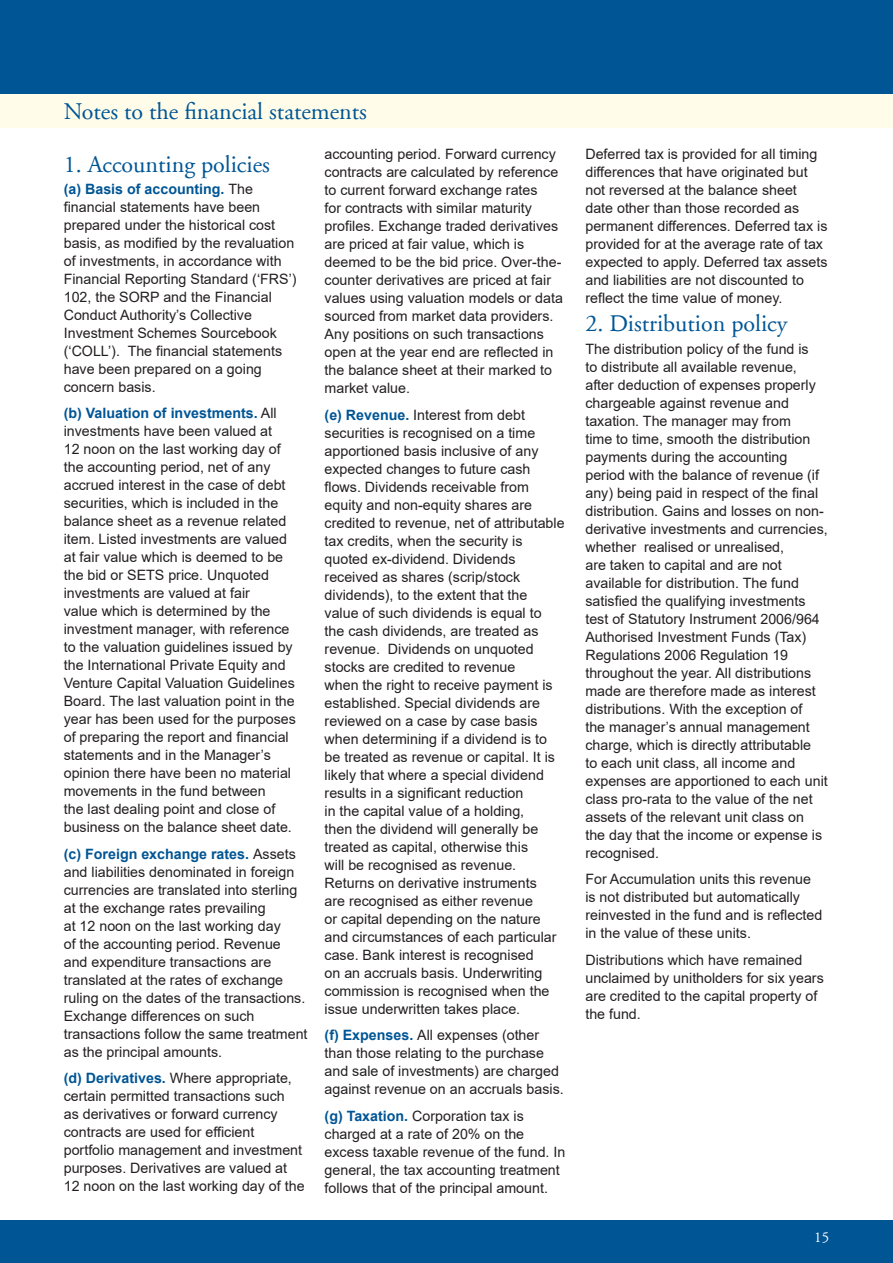
<style>
.page{position:relative;width:893px;height:1263px;background:#fff}
.page>*{position:absolute;margin:0;border:0;box-sizing:border-box;transform-origin:0 0}
.t1{font:24px "Adobe Garamond";color:#005595}
.t2{font:15px "Adobe Garamond";color:#fff}
.t3{font:14.25px/18px "Arial";color:#231f20}
.s1{font-weight:700;color:#005595}
</style>
<div class="page">
<div style="left:0;top:94px;width:893px;height:34px;background:#fffde9"></div>
<div style="left:0;top:0;width:893px;height:94px;background:#005595"></div>
<div style="left:0;top:1220px;width:893px;height:43px;background:#005595"></div>
<h1 class="t1" style="left:64px;top:99px;width:305px">Notes to the financial statements</h1>
<h1 class="t1" style="left:64px;top:151px;width:208px">1. Accounting policies</h1>
<p class="t3" style="left:64px;top:180px;width:234px"><span class="s1">(a) Basis of accounting.</span> The financial statements have been prepared under the historical cost basis, as modified by the revaluation of investments, in accordance with<br>Financial Reporting Standard (‘FRS’)<br>102, the SORP and the Financial<br>Conduct Authority’s Collective<br>Investment Schemes Sourcebook (‘COLL’). The financial statements have been prepared on a going concern basis.</p>
<p class="t3" style="left:64px;top:404px;width:234px"><span class="s1">(b) Valuation of investments.</span> All investments have been valued at<br>12 noon on the last working day of the accounting period, net of any accrued interest in the case of debt securities, which is included in the balance sheet as a revenue related item. Listed investments are valued at fair value which is deemed to be the bid or SETS price. Unquoted investments are valued at fair<br>value which is determined by the investment manager, with reference to the valuation guidelines issued by the International Private Equity and Venture Capital Valuation Guidelines Board. The last valuation point in the year has been used for the purposes of preparing the report and financial statements and in the Manager’s opinion there have been no material movements in the fund between<br>the last dealing point and close of business on the balance sheet date.</p>
<p class="t3" style="left:64px;top:845px;width:245px"><span class="s1">(c) Foreign exchange rates.</span> Assets and liabilities denominated in foreign currencies are translated into sterling at the exchange rates prevailing<br>at 12 noon on the last working day<br>of the accounting period. Revenue and expenditure transactions are translated at the rates of exchange ruling on the dates of the transactions.<br>Exchange differences on such transactions follow the same treatment as the principal amounts.</p>
<p class="t3" style="left:64px;top:1069px;width:242px"><span class="s1">(d) Derivatives.</span> Where appropriate, certain permitted transactions such<br>as derivatives or forward currency contracts are used for efficient portfolio management and investment purposes. Derivatives are valued at 12 noon on the last working day of the</p>
<p class="t3" style="left:325px;top:145px;width:240px">accounting period. Forward currency contracts are calculated by reference to current forward exchange rates<br>for contracts with similar maturity profiles. Exchange traded derivatives are priced at fair value, which is deemed to be the bid price. Over-the&shy;counter derivatives are priced at fair values using valuation models or data sourced from market data providers.<br>Any positions on such transactions open at the year end are reflected in the balance sheet at their marked to market value.</p>
<p class="t3" style="left:325px;top:405px;width:242px"><span class="s1">(e) Revenue.</span> Interest from debt securities is recognised on a time apportioned basis inclusive of any expected changes to future cash flows. Dividends receivable from equity and non-equity shares are credited to revenue, net of attributable tax credits, when the security is quoted ex-dividend. Dividends received as shares (scrip/stock dividends), to the extent that the value of such dividends is equal to the cash dividends, are treated as revenue. Dividends on unquoted stocks are credited to revenue<br>when the right to receive payment is established. Special dividends are reviewed on a case by case basis when determining if a dividend is to be treated as revenue or capital. It is likely that where a special dividend results in a significant reduction<br>in the capital value of a holding,<br>then the dividend will generally be treated as capital, otherwise this<br>will be recognised as revenue.<br>Returns on derivative instruments<br>are recognised as either revenue<br>or capital depending on the nature and circumstances of each particular case. Bank interest is recognised<br>on an accruals basis. Underwriting commission is recognised when the issue underwritten takes place.</p>
<p class="t3" style="left:325px;top:1026px;width:241px"><span class="s1">(f) Expenses.</span> All expenses (other than those relating to the purchase and sale of investments) are charged against revenue on an accruals basis.</p>
<p class="t3" style="left:325px;top:1106px;width:242px"><span class="s1">(g) Taxation.</span> Corporation tax is charged at a rate of 20% on the excess taxable revenue of the fund. In general, the tax accounting treatment follows that of the principal amount.</p>
<p class="t3" style="left:585px;top:145px;width:244px">Deferred tax is provided for all timing differences that have originated but not reversed at the balance sheet date other than those recorded as permanent differences. Deferred tax is provided for at the average rate of tax expected to apply. Deferred tax assets and liabilities are not discounted to reflect the time value of money.</p>
<h1 class="t1" style="left:585px;top:311px;width:203px">2. Distribution policy</h1>
<p class="t3" style="left:585px;top:340px;width:244px">The distribution policy of the fund is<br>to distribute all available revenue, after deduction of expenses properly chargeable against revenue and taxation. The manager may from<br>time to time, smooth the distribution payments during the accounting period with the balance of revenue (if any) being paid in respect of the final distribution. Gains and losses on non&shy;derivative investments and currencies, whether realised or unrealised,<br>are taken to capital and are not available for distribution. The fund satisfied the qualifying investments test of Statutory Instrument 2006/964<br>Authorised Investment Funds (Tax)<br>Regulations 2006 Regulation 19 throughout the year. All distributions made are therefore made as interest distributions. With the exception of<br>the manager’s annual management charge, which is directly attributable<br>to each unit class, all income and expenses are apportioned to each unit class pro-rata to the value of the net assets of the relevant unit class on<br>the day that the income or expense is recognised.</p>
<p class="t3" style="left:585px;top:870px;width:238px">For Accumulation units this revenue is not distributed but automatically reinvested in the fund and is reflected in the value of these units.</p>
<p class="t3" style="left:585px;top:951px;width:240px">Distributions which have remained unclaimed by unitholders for six years are credited to the capital property of the fund.</p>
<p class="t2" style="left:814px;top:1229px;width:16px">15</p>
</div>
